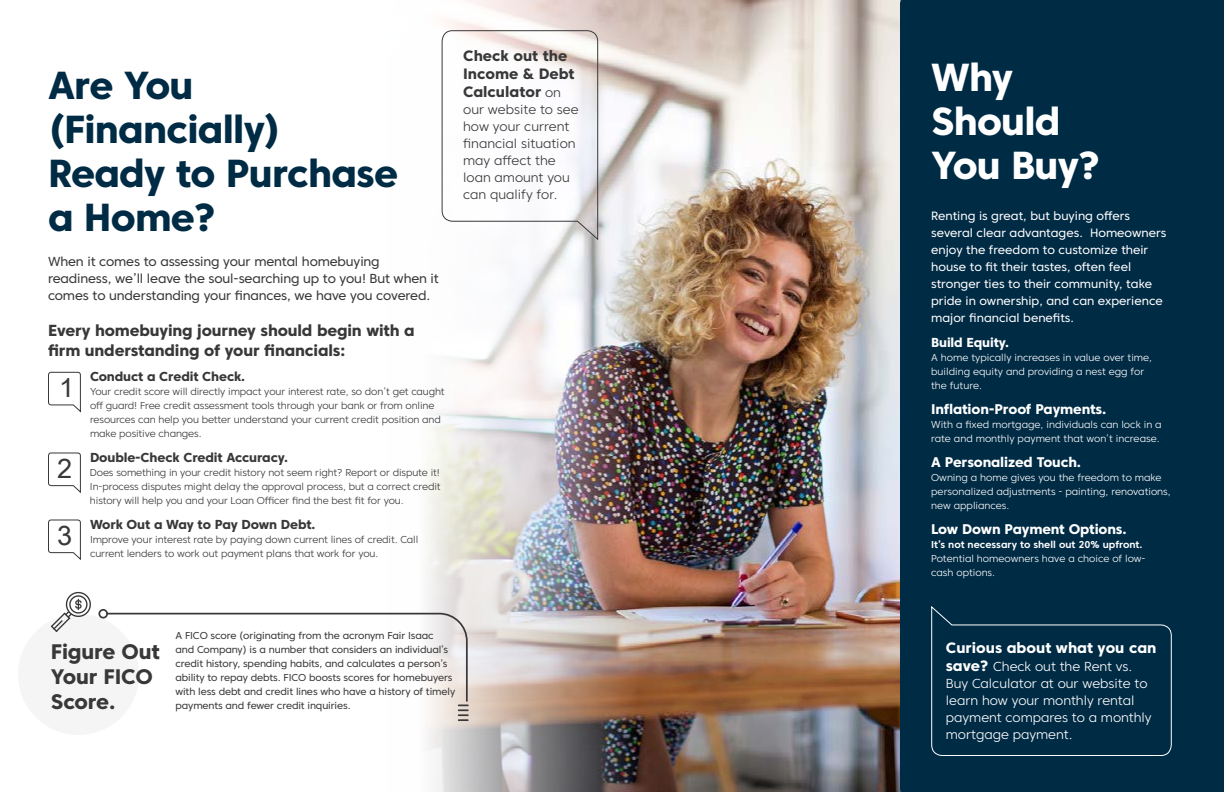
<style>
.page{position:relative;width:1224px;height:792px;background:#fff}
.page>*{position:absolute;margin:0;border:0;box-sizing:border-box;transform-origin:0 0}
.t1{font:800 39px/44px "Core Sans C 75";letter-spacing:-.02em;color:#002b45}
.t2{font:800 39px/44px "Core Sans C 75";letter-spacing:-.02em;color:#fff}
.t3{font:27px "Arial Unicode MS";color:#393839}
.t4{font:800 21px/25px "Core Sans C 75";letter-spacing:-.01em;color:#393839}
.t5{font:800 16px/20px "Core Sans C 75";letter-spacing:-.01em;color:#393839}
.t6{font:800 15px/18px "Core Sans C 75";color:#393839}
.t7{font:800 15px "Core Sans C 75";color:#fff}
.t8{font:800 14px "Core Sans C 75";letter-spacing:-.01em;color:#fff}
.t9{font:13px/17px "Core Sans C 45";letter-spacing:-.01em;color:#393839}
.t10{font:300 13px/17px "Core Sans C 35";color:#fff}
.t11{font:300 13px/17px "Core Sans C 35";color:#393839}
.t12{font:800 13px "Core Sans C 75";letter-spacing:-.01em;color:#393839}
.t13{font:800 13px "Core Sans C 75";letter-spacing:-.01em;color:#fff}
.t14{font:12px/17px "Core Sans C 45";color:#fff}
.t15{font:300 10px/14px "Core Sans C 35";letter-spacing:-.01em;color:#393839}
.t16{font:300 10px/14px "Core Sans C 35";color:#fff}
.t17{font:10px/14px "Core Sans C 45";letter-spacing:-.01em;color:#393839}
.t18{font:700 10px "Core Sans C 65";color:#fff}
.s1{font-family:"Core Sans C 35";font-weight:300;font-size:13px}
.s2{font-family:"Core Sans C 75";font-weight:800;font-size:15px}
</style>
<div class="page">
<img style="left:427px;top:0;width:473px;height:792px">
<div style="left:900px;top:0;width:324px;height:792px;background:#002b45"></div>
<div style="left:18px;top:614px;width:121px;height:121px;background:#f5f5f5;border-radius:50%"></div>
<div style="left:931px;top:605px;width:241px;height:151px;background:#002b45"></div>
<svg style="left:48px;top:519px;width:33px;height:41px"></svg>
<svg style="left:48px;top:452px;width:33px;height:41px"></svg>
<svg style="left:48px;top:371px;width:33px;height:42px"></svg>
<svg style="left:441px;top:30px;width:158px;height:211px"></svg>
<svg style="left:98px;top:609px;width:371px;height:112px"></svg>
<svg style="left:51px;top:592px;width:40px;height:40px"></svg>
<h1 class="t1" style="left:48px;top:63px;width:352px">Are You (Financially)<br>Ready to Purchase a Home?</h1>
<h3 class="t9" style="left:48px;top:253px;width:392px">When it comes to assessing your mental homebuying readiness, we’ll leave the soul-searching up to you! But when it comes to understanding your finances, we have you covered.</h3>
<h3 class="t5" style="left:48px;top:320px;width:368px">Every homebuying journey should begin with a firm understanding of your financials:</h3>
<h3 class="t12" style="left:90px;top:368px;width:157px">Conduct a Credit Check.</h3>
<p class="t15" style="left:90px;top:384px;width:356px">Your credit score will directly impact your interest rate, so don’t get caught off guard! Free credit assessment tools through your bank or from online resources can help you better understand your current credit position and make positive changes.</p>
<h3 class="t12" style="left:90px;top:449px;width:199px">Double-Check Credit Accuracy.</h3>
<p class="t15" style="left:90px;top:465px;width:352px;text-align:justify">Does something in your credit history not seem right? Report or dispute it!<br>In-process disputes might delay the approval process, but a correct credit history will help you and your Loan Officer find the best fit for you.</p>
<h3 class="t12" style="left:90px;top:516px;width:227px">Work Out a Way to Pay Down Debt.</h3>
<p class="t15" style="left:90px;top:532px;width:330px">Improve your interest rate by paying down current lines of credit. Call current lenders to work out payment plans that work for you.</p>
<h2 class="t3" style="left:59px;top:368px;width:17px">1</h2>
<h2 class="t3" style="left:57px;top:449px;width:17px">2</h2>
<h2 class="t3" style="left:57px;top:516px;width:17px">3</h2>
<h3 class="t6" style="left:463px;top:47px;width:113px">Check out the<br>Income &amp; Debt<br>Calculator <span class="s1">on</span></h3>
<h3 class="t11" style="left:463px;top:101px;width:117px">our website to see how your current financial situation may affect the loan amount you can qualify for.</h3>
<h3 class="t4" style="left:51px;top:639px;width:110px">Figure Out<br>Your FICO<br>Score.</h3>
<p class="t17" style="left:175px;top:628px;width:281px">A FICO score (originating from the acronym Fair Isaac<br>and Company) is a number that considers an individual’s credit history, spending habits, and calculates a person’s ability to repay debts. FICO boosts scores for homebuyers with less debt and credit lines who have a history of timely payments and fewer credit inquiries.</p>
<h1 class="t2" style="left:931px;top:55px;width:170px">Why<br>Should<br>You Buy?</h1>
<p class="t14" style="left:931px;top:207px;width:237px">Renting is great, but buying offers several clear advantages. Homeowners enjoy the freedom to customize their house to fit their tastes, often feel stronger ties to their community, take pride in ownership, and can experience major financial benefits.</p>
<h3 class="t13" style="left:931px;top:334px;width:79px">Build Equity.</h3>
<p class="t16" style="left:931px;top:351px;width:223px">A home typically increases in value over time, building equity and providing a nest egg for the future.</p>
<h3 class="t8" style="left:931px;top:401px;width:177px">Inflation-Proof Payments.</h3>
<p class="t16" style="left:931px;top:418px;width:232px">With a fixed mortgage, individuals can lock in a rate and monthly payment that won’t increase.</p>
<h3 class="t8" style="left:931px;top:454px;width:152px">A Personalized Touch.</h3>
<p class="t16" style="left:931px;top:471px;width:241px">Owning a home gives you the freedom to make personalized adjustments - painting, renovations, new appliances.</p>
<h3 class="t8" style="left:931px;top:521px;width:197px">Low Down Payment Options.</h3>
<p class="t18" style="left:931px;top:538px;width:213px">It’s not necessary to shell out 20% upfront.</p>
<p class="t16" style="left:931px;top:552px;width:216px">Potential homeowners have a choice of low&shy;cash options.</p>
<h3 class="t7" style="left:946px;top:638px;width:212px">Curious about what you can</h3>
<h3 class="t10" style="left:946px;top:657px;width:207px"><span class="s2">save?</span> Check out the Rent vs.<br>Buy Calculator at our website to learn how your monthly rental payment compares to a monthly mortgage payment.</h3>
</div>
